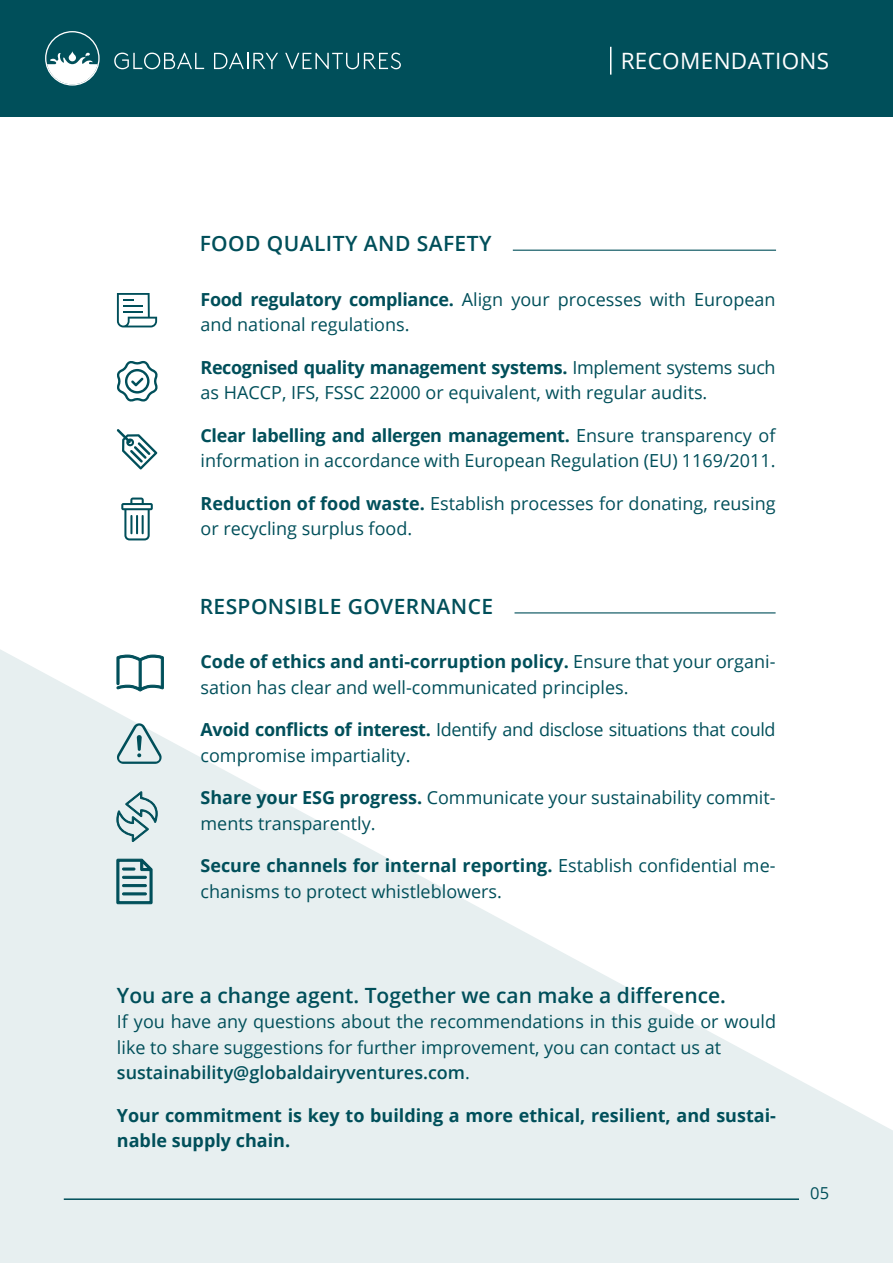
<style>
.page{position:relative;width:893px;height:1263px;background:#fff}
.page>*{position:absolute;margin:0;border:0;box-sizing:border-box;transform-origin:0 0}
.t1{font:22.5px "Open Sans";letter-spacing:.015em;color:#fff}
.t2{font:600 21px "Open Sans";color:#004f5a}
.t3{font:600 21px "Open Sans";letter-spacing:.02em;color:#004f5a}
.t4{font:18px/25.5px "Open Sans";color:#004f5a}
.t5{font:18px/25.5px "Open Sans";letter-spacing:-.02em;color:#004f5a}
.t6{font:700 18px/25.5px "Open Sans";color:#004f5a}
.t7{font:16.5px "Open Sans";color:#004f5a}
.s1{font-weight:700}
.s2{font-weight:600}
</style>
<div class="page">
<svg style="left:0;top:649px;width:893px;height:614px;fill:#e7eff0"></svg>
<hr style="left:64px;top:1198px;width:735px;height:2px;background:#004f5a">
<svg style="left:117px;top:293px;width:40px;height:34px"></svg>
<svg style="left:121px;top:497px;width:32px;height:43px"></svg>
<svg style="left:117px;top:655px;width:47px;height:36px"></svg>
<svg style="left:117px;top:723px;width:45px;height:41px;background:#b8cfd2"></svg>
<svg style="left:116px;top:791px;width:42px;height:51px;background:#b6cdd0"></svg>
<svg style="left:116px;top:859px;width:36px;height:45px;background:#80a8ad"></svg>
<hr style="left:513px;top:250px;width:263px;height:1px;background:#004f5a">
<hr style="left:514px;top:612px;width:262px;height:1px;background:#004f5a">
<svg style="left:117px;top:361px;width:41px;height:41px"></svg>
<svg style="left:117px;top:429px;width:40px;height:40px"></svg>
<div style="left:0;top:0;width:893px;height:117px;background:#004f5a"></div>
<svg style="left:114px;top:53px;width:90px;height:16px"></svg>
<svg style="left:214px;top:53px;width:64px;height:16px"></svg>
<svg style="left:285px;top:53px;width:116px;height:16px"></svg>
<div style="left:45px;top:31px;width:55px;height:55px;border:1px solid #fff;border-radius:50%"></div>
<svg style="left:47px;top:51px;width:51px;height:33px"></svg>
<svg style="left:610px;top:47px;width:1px;height:28px"></svg>
<p class="t1" style="left:621px;top:46px;width:210px">RECOMENDATIONS</p>
<p class="t3" style="left:200px;top:229px;width:293px">FOOD QUALITY AND SAFETY</p>
<p class="t4" style="left:200px;top:286px;width:577px"><span class="s1">Food regulatory compliance.</span> Align your processes with European and national regulations.</p>
<p class="t4" style="left:200px;top:354px;width:577px"><span class="s1">Recognised quality management systems.</span> Implement systems such as HACCP, IFS, FSSC 22000 or equivalent, with regular audits.</p>
<p class="t4" style="left:200px;top:422px;width:577px"><span class="s1">Clear labelling and allergen management.</span> Ensure transparency of information in accordance with European Regulation (EU) 1169/2011.</p>
<p class="t4" style="left:200px;top:490px;width:577px"><span class="s1">Reduction of food waste.</span> Establish processes for donating, reusing or recycling surplus food.</p>
<p class="t3" style="left:200px;top:592px;width:295px">RESPONSIBLE GOVERNANCE</p>
<p class="t4" style="left:200px;top:649px;width:577px"><span class="s1">Code of ethics and anti-corruption policy.</span> Ensure that your organi&shy;sation has clear and well-communicated principles.</p>
<p class="t5" style="left:200px;top:717px;width:577px"><span class="s1">Avoid conflicts of interest.</span> Identify and disclose situations that could compromise impartiality.</p>
<p class="t4" style="left:200px;top:785px;width:577px"><span class="s1">Share your ESG progress.</span> Communicate your sustainability commit&shy;ments transparently.</p>
<p class="t4" style="left:200px;top:853px;width:577px"><span class="s1">Secure channels for internal reporting.</span> Establish confidential me&shy;chanisms to protect whistleblowers.</p>
<p class="t2" style="left:117px;top:980px;width:611px">You are a change agent. Together we can make a difference.</p>
<p class="t4" style="left:117px;top:1008px;width:661px">If you have any questions about the recommendations in this guide or would like to share suggestions for further improvement, you can contact us at <span class="s2">sustainability@globaldairyventures.com</span>.</p>
<p class="t6" style="left:117px;top:1102px;width:661px">Your commitment is key to building a more ethical, resilient, and sustai&shy;nable supply chain.</p>
<p class="t7" style="left:810px;top:1182px;width:21px">05</p>
</div>
